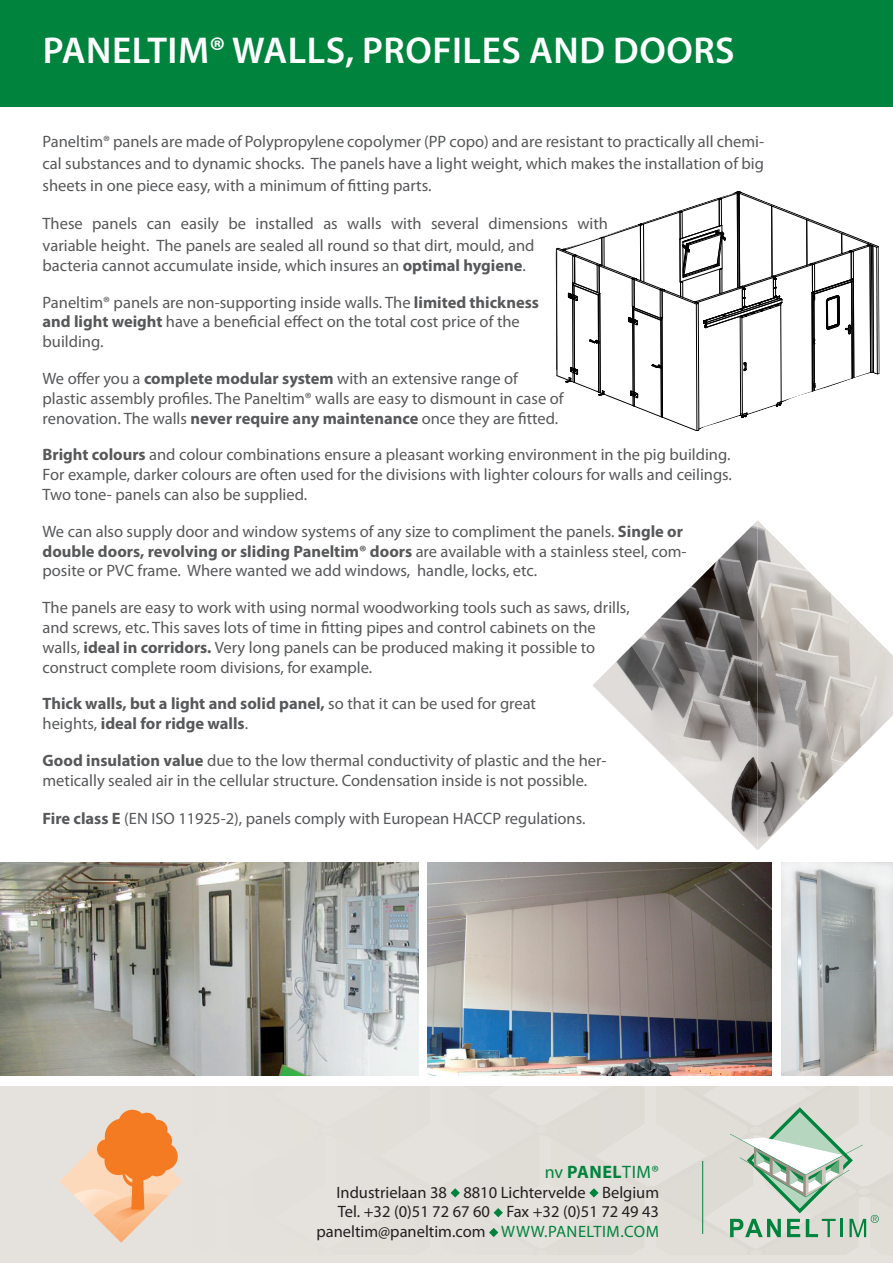
<style>
.page{position:relative;width:893px;height:1263px;background:#fff}
.page>*{position:absolute;margin:0;border:0;box-sizing:border-box;transform-origin:0 0}
.t1{font:600 37.5px "Myriad Pro";letter-spacing:.015em;color:#fff}
.t2{font:18px "Myriad Pro";color:#00843d}
.t3{font:16.5px/19.8px "Myriad Pro";color:#57585a}
.t4{font:16.5px/19.8px "Myriad Pro";color:#231f20;text-align:right}
.t5{font:700 16.5px/19.8px "Myriad Pro";color:#57585a}
.s1{font-weight:700}
.s2{font-weight:400}
.s3{color:#00843d}
</style>
<div class="page">
<div style="left:0;top:1087px;width:893px;height:176px;background:#e5e2dd"></div>
<div style="left:0;top:0;width:893px;height:106px;background:#00843d"></div>
<img style="left:0;top:862px;width:419px;height:213px">
<img style="left:427px;top:862px;width:345px;height:213px">
<img style="left:593px;top:520px;width:300px;height:330px">
<img style="left:781px;top:862px;width:112px;height:213px">
<svg style="left:555px;top:191px;width:325px;height:240px"></svg>
<hr style="left:556px;top:251px;width:1px;height:119px;background:#231f20">
<svg style="left:60px;top:1107px;width:819px;height:136px"></svg>
<h1 class="t1" style="left:43px;top:27px;width:693px">PANELTIM® WALLS, PROFILES AN D DOORS</h1>
<p class="t3" style="left:43px;top:131px;width:723px;line-height:21.6px;text-align:justify">Paneltim® panels are made of Polypropylene copolymer (PP copo) and are resistant to practically all chemi&shy;cal substances and to dynamic shocks. The panels have a light weight, which makes the installation of big sheets in one piece easy, with a minimum of fitting parts.</p>
<p class="t3" style="left:43px;top:213px;width:567px;line-height:21.6px">These panels can easily be installed as walls with several dimensions with variable height. The panels are sealed all round so that dirt, mould, and</p>
<p class="t3" style="left:43px;top:255px;width:485px">bacteria cannot accumulate inside, which insures an <span class="s1">optimal hygiene</span>.</p>
<p class="t3" style="left:43px;top:292px;width:498px">Paneltim® panels are non-supporting inside walls. The <span class="s1">limited thickness and light weight</span> have a beneficial effect on the total cost price of the building.</p>
<p class="t3" style="left:43px;top:368px;width:523px">We offer you a <span class="s1">complete modular system</span> with an extensive range of plastic assembly profiles. The Paneltim® walls are easy to dismount in case of renovation. The walls <span class="s1">never require any maintenance</span> once they are fitted.</p>
<p class="t3" style="left:43px;top:445px;width:691px;text-align:justify"><span class="s1">Bright colours</span> and colour combinations ensure a pleasant working environment in the pig building.<br>For example, darker colours are often used for the divisions with lighter colours for walls and ceilings.<br>Two tone- panels can also be supplied.</p>
<p class="t3" style="left:43px;top:521px;width:645px">We can also supply door and window systems of any size to compliment the panels. <span class="s1">Single or double doors, revolving or sliding Paneltim® doors</span> are available with a stainless steel, com&shy;posite or PVC frame. Where wanted we add windows, handle, locks, etc.</p>
<p class="t3" style="left:43px;top:597px;width:589px">The panels are easy to work with using normal woodworking tools such as saws, drills, and screws, etc. This saves lots of time in fitting pipes and control cabinets on the walls, <span class="s1">ideal in corridors.</span> Very long panels can be produced making it possible to construct complete room divisions, for example.</p>
<p class="t5" style="left:43px;top:693px;width:495px">Thick walls, but a light and solid panel, <span class="s2">so that it can be used for great heights,</span> ideal for ridge walls<span class="s2">.</span></p>
<p class="t3" style="left:43px;top:750px;width:565px"><span class="s1">Good insulation value</span> due to the low thermal conductivity of plastic and the her&shy;metically sealed air in the cellular structure. Condensation inside is not possible.</p>
<p class="t3" style="left:43px;top:809px;width:544px"><span class="s1">Fire class E</span> (EN ISO 11925-2), panels comply with European HACCP regulations.</p>
<p class="t2" style="left:545px;top:1160px;width:116px">nv <span class="s1">PANEL</span>TIM®</p>
<p class="t4" style="left:316px;top:1182px;width:344px">Industrielaan 38 8810 Lichtervelde Belgium<br>Tel. +32 (0)51 72 67 60 Fax +32 (0)51 72 49 43 paneltim@paneltim.com <span class="s3">WWW.PANELTIM.COM</span></p>
</div>
